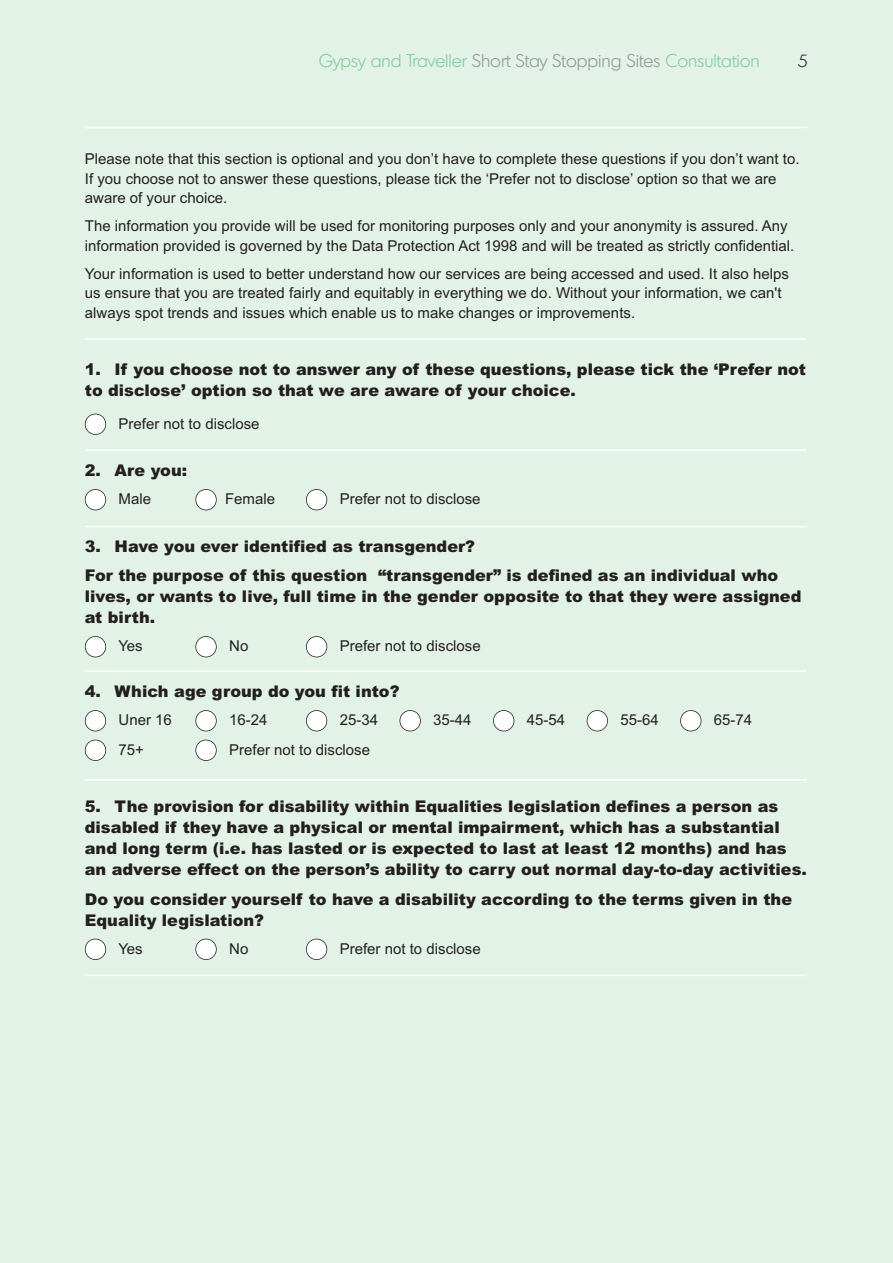
<style>
.page{position:relative;width:893px;height:1263px;background:#fff}
.page>*{position:absolute;margin:0;border:0;box-sizing:border-box;transform-origin:0 0}
.t1{font:300 18px "Montreal";color:#80ca9c}
.t2{font:300 17.1px "Montreal";color:#231f20}
.t3{font:900 16.2px/21px "Arial";color:#231f20}
.t4{font:15px/19.5px "Arial";color:#231f20}
.s1{color:#939598}
</style>
<div class="page">
<div style="left:0;top:0;width:892px;height:1263px;background:#e3f2e7"></div>
<div style="left:85px;top:414px;width:21px;height:21px;background:#fff;border-radius:50%"></div>
<div style="left:85px;top:414px;width:21px;height:21px;border:2px solid #231f20;border-radius:50%"></div>
<div style="left:85px;top:490px;width:21px;height:20px;background:#fff;border-radius:50%"></div>
<div style="left:85px;top:489px;width:21px;height:21px;border:2px solid #231f20;border-radius:50%"></div>
<div style="left:196px;top:490px;width:20px;height:20px;background:#fff;border-radius:50%"></div>
<div style="left:195px;top:489px;width:22px;height:21px;border:2px solid #231f20;border-radius:50%"></div>
<div style="left:306px;top:490px;width:21px;height:20px;background:#fff;border-radius:50%"></div>
<div style="left:306px;top:489px;width:21px;height:21px;border:2px solid #231f20;border-radius:50%"></div>
<div style="left:85px;top:637px;width:21px;height:20px;background:#fff;border-radius:50%"></div>
<div style="left:85px;top:636px;width:21px;height:21px;border:2px solid #231f20;border-radius:50%"></div>
<div style="left:196px;top:637px;width:20px;height:20px;background:#fff;border-radius:50%"></div>
<div style="left:195px;top:636px;width:22px;height:21px;border:2px solid #231f20;border-radius:50%"></div>
<div style="left:306px;top:637px;width:21px;height:20px;background:#fff;border-radius:50%"></div>
<div style="left:306px;top:636px;width:21px;height:21px;border:2px solid #231f20;border-radius:50%"></div>
<div style="left:85px;top:711px;width:21px;height:20px;background:#fff;border-radius:50%"></div>
<div style="left:85px;top:710px;width:21px;height:21px;border:2px solid #231f20;border-radius:50%"></div>
<div style="left:85px;top:740px;width:21px;height:21px;background:#fff;border-radius:50%"></div>
<div style="left:85px;top:740px;width:21px;height:21px;border:2px solid #231f20;border-radius:50%"></div>
<div style="left:196px;top:740px;width:20px;height:21px;background:#fff;border-radius:50%"></div>
<div style="left:195px;top:740px;width:22px;height:21px;border:2px solid #231f20;border-radius:50%"></div>
<div style="left:196px;top:711px;width:20px;height:20px;background:#fff;border-radius:50%"></div>
<div style="left:195px;top:710px;width:22px;height:21px;border:2px solid #231f20;border-radius:50%"></div>
<div style="left:306px;top:711px;width:21px;height:20px;background:#fff;border-radius:50%"></div>
<div style="left:306px;top:710px;width:21px;height:21px;border:2px solid #231f20;border-radius:50%"></div>
<div style="left:400px;top:711px;width:20px;height:20px;background:#fff;border-radius:50%"></div>
<div style="left:399px;top:710px;width:22px;height:21px;border:2px solid #231f20;border-radius:50%"></div>
<div style="left:493px;top:711px;width:21px;height:20px;background:#fff;border-radius:50%"></div>
<div style="left:493px;top:710px;width:21px;height:21px;border:2px solid #231f20;border-radius:50%"></div>
<div style="left:587px;top:711px;width:20px;height:20px;background:#fff;border-radius:50%"></div>
<div style="left:587px;top:710px;width:21px;height:21px;border:2px solid #231f20;border-radius:50%"></div>
<div style="left:680px;top:711px;width:21px;height:20px;background:#fff;border-radius:50%"></div>
<div style="left:680px;top:710px;width:21px;height:21px;border:2px solid #231f20;border-radius:50%"></div>
<div style="left:85px;top:939px;width:21px;height:21px;background:#fff;border-radius:50%"></div>
<div style="left:85px;top:939px;width:21px;height:21px;border:2px solid #231f20;border-radius:50%"></div>
<div style="left:196px;top:939px;width:20px;height:21px;background:#fff;border-radius:50%"></div>
<div style="left:195px;top:939px;width:22px;height:21px;border:2px solid #231f20;border-radius:50%"></div>
<div style="left:306px;top:939px;width:21px;height:21px;background:#fff;border-radius:50%"></div>
<div style="left:306px;top:939px;width:21px;height:21px;border:2px solid #231f20;border-radius:50%"></div>
<hr style="left:85px;top:338px;width:721px;height:2px;background:#fff">
<hr style="left:85px;top:127px;width:721px;height:1px;background:#fff">
<hr style="left:85px;top:449px;width:721px;height:2px;background:#fff">
<hr style="left:85px;top:526px;width:721px;height:1px;background:#fff">
<hr style="left:85px;top:671px;width:721px;height:1px;background:#fff">
<hr style="left:85px;top:779px;width:721px;height:2px;background:#fff">
<hr style="left:85px;top:975px;width:721px;height:1px;background:#fff">
<p class="t1" style="left:319px;top:55px;width:443px">Gypsy and Traveller <span class="s1">Short Stay Stopping Sites</span> Consultation</p>
<p class="t2" style="left:798px;top:55px;width:11px">5</p>
<p class="t4" style="left:85px;top:150px;width:716px">Please note that this section is optional and you don’t have to complete these questions if you don’t want to.<br>If you choose not to answer these questions, please tick the ‘Prefer not to disclose’ option so that we are aware of your choice.</p>
<p class="t4" style="left:85px;top:217px;width:711px">The information you provide will be used for monitoring purposes only and your anonymity is assured. Any information provided is governed by the Data Protection Act 1998 and will be treated as strictly confidential.</p>
<p class="t4" style="left:85px;top:265px;width:705px">Your information is used to better understand how our services are being accessed and used. It also helps us ensure that you are treated fairly and equitably in everything we do. Without your information, we can't always spot trends and issues which enable us to make changes or improvements.</p>
<p class="t3" style="left:85px;top:361px;width:723px">1. If you choose not to answer any of these questions, please tick the ‘Prefer not to disclose’ option so that we are aware of your choice.</p>
<p class="t4" style="left:119px;top:415px;width:142px">Prefer not to disclose</p>
<p class="t3" style="left:85px;top:462px;width:104px">2. Are you:</p>
<p class="t4" style="left:119px;top:491px;width:34px">Male</p>
<p class="t4" style="left:225px;top:491px;width:52px">Female</p>
<p class="t4" style="left:340px;top:491px;width:142px">Prefer not to disclose</p>
<p class="t3" style="left:85px;top:533px;width:695px;line-height:29.5px">3. Have you ever identified as transgender?<br>For the purpose of this question “transgender” is defined as an individual who</p>
<p class="t3" style="left:85px;top:588px;width:718px">lives, or wants to live, full time in the gender opposite to that they were assigned at birth.</p>
<p class="t4" style="left:118px;top:638px;width:26px">Yes</p>
<p class="t4" style="left:229px;top:638px;width:21px">No</p>
<p class="t4" style="left:340px;top:638px;width:142px">Prefer not to disclose</p>
<p class="t3" style="left:85px;top:683px;width:316px">4. Which age group do you fit into?</p>
<p class="t4" style="left:119px;top:712px;width:55px">Uner 16</p>
<p class="t4" style="left:229px;top:712px;width:40px">16-24</p>
<p class="t4" style="left:340px;top:712px;width:40px">25-34</p>
<p class="t4" style="left:433px;top:712px;width:40px">35-44</p>
<p class="t4" style="left:527px;top:712px;width:40px">45-54</p>
<p class="t4" style="left:620px;top:712px;width:40px">55-64</p>
<p class="t4" style="left:714px;top:712px;width:40px">65-74</p>
<p class="t4" style="left:119px;top:741px;width:27px">75+</p>
<p class="t4" style="left:229px;top:741px;width:142px">Prefer not to disclose</p>
<p class="t3" style="left:85px;top:798px;width:723px">5. The provision for disability within Equalities legislation defines a person as disabled if they have a physical or mental impairment, which has a substantial and long term (i.e. has lasted or is expected to last at least 12 months) and has an adverse effect on the person’s ability to carry out normal day-to-day activities.</p>
<p class="t3" style="left:85px;top:890px;width:709px">Do you consider yourself to have a disability according to the terms given in the<br>Equality legislation?</p>
<p class="t4" style="left:118px;top:940px;width:26px">Yes</p>
<p class="t4" style="left:229px;top:940px;width:21px">No</p>
<p class="t4" style="left:340px;top:940px;width:142px">Prefer not to disclose</p>
</div>
